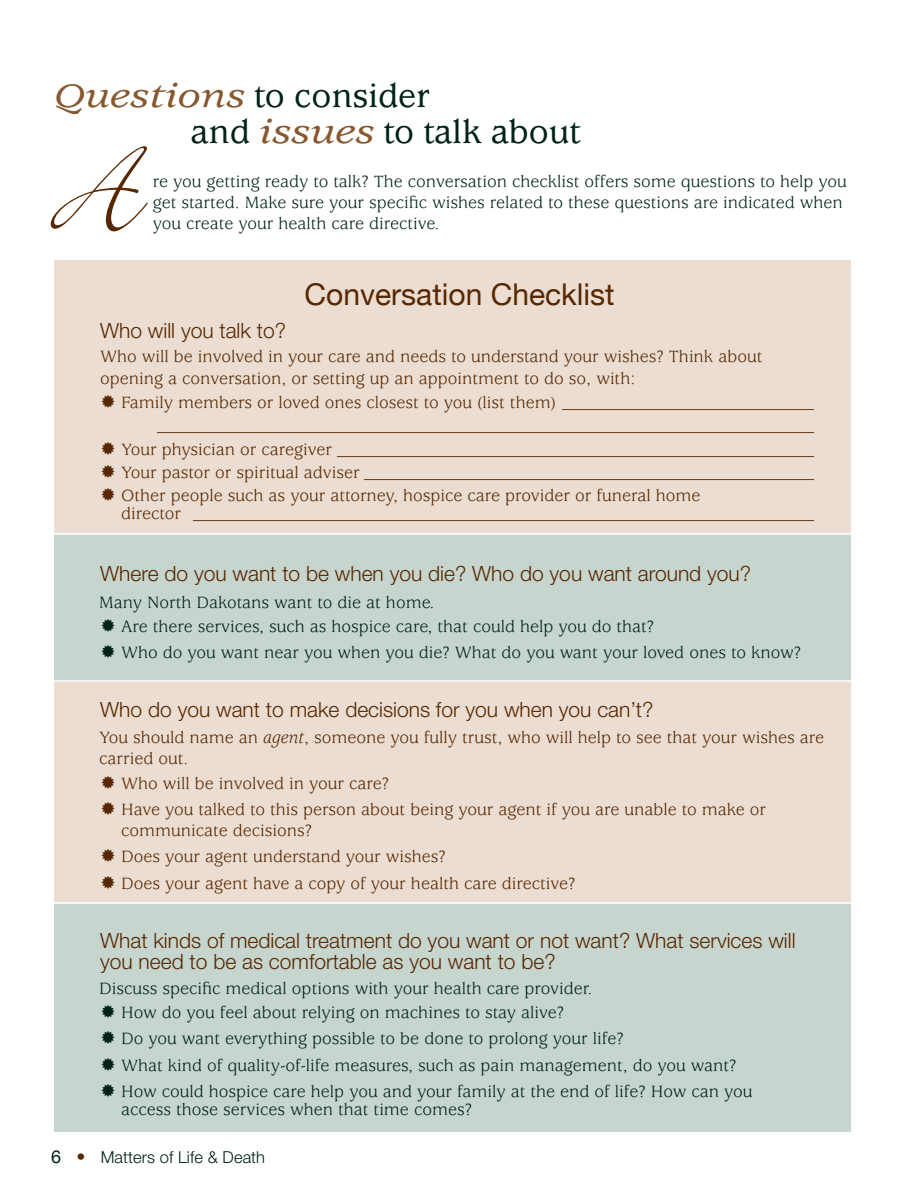
<style>
.page{position:relative;width:918px;height:1188px;background:#fff}
.page>*{position:absolute;margin:0;border:0;box-sizing:border-box;transform-origin:0 0}
.t1{font:131.7px "Bickley Script Plain";color:#572700}
.t2{font:500 36px/36px "Usherwood";color:#002316}
.t3{font:30px "Helvetica Neue";color:#572700}
.t4{font:300 21px/21px "Helvetica Neue";color:#572700}
.t5{font:18px/26.4px "Usherwood";color:#572700}
.t6{font:18px/21px "Usherwood";color:#002316}
.t7{font:300 16.5px "Helvetica Neue";letter-spacing:.005em;color:#002316}
.s1{font-style:italic;color:#87582e}
.s2{font-style:italic}
.s3{font-weight:400;font-size:18px}
.s4{font-size:18px;color:#572700}
</style>
<div class="page">
<div style="left:54px;top:260px;width:796px;height:870px;background:#ebddd1"></div>
<div style="left:54px;top:904px;width:796px;height:228px;background:#c7d5cf"></div>
<div style="left:54px;top:534px;width:796px;height:147px;background:#c7d5cf"></div>
<hr style="left:42px;top:533px;width:820px;height:2px;background:#fff">
<hr style="left:42px;top:680px;width:820px;height:2px;background:#fff">
<hr style="left:42px;top:902px;width:820px;height:2px;background:#fff">
<h2 class="t2" style="left:190px;top:81px;width:392px;text-indent:-136px"><span class="s1">Questions</span> to consider<br>and <span class="s1">issues</span> to talk about</h2>
<h1 class="t1" style="left:54px;top:102px;width:87px">A</h1>
<p class="t6" style="left:153px;top:173px;width:696px">re you getting ready to talk? The conversation checklist offers some questions to help you get started. Make sure your specific wishes related to these questions are indicated when you create your health care directive.</p>
<h3 class="t3" style="left:305px;top:277px;width:312px">Conversation Checklist</h3>
<p class="t4" style="left:100px;top:322px;width:187px">Who will you talk to?</p>
<p class="t5" style="left:100px;top:348px;width:664px;line-height:21.9px">Who will be involved in your care and needs to understand your wishes? Think about opening a conversation, or setting up an appointment to do so, with:</p>
<p class="t5" style="left:121px;top:391px;width:695px">Family members or loved ones closest to you (list them) ____________________________</p>
<p class="t5" style="left:157px;top:414px;width:659px">_________________________________________________________________________</p>
<p class="t5" style="left:121px;top:437px;width:695px">Your physician or caregiver _____________________________________________________</p>
<p class="t5" style="left:121px;top:461px;width:695px">Your pastor or spiritual adviser __________________________________________________</p>
<p class="t5" style="left:121px;top:484px;width:581px">Other people such as your attorney, hospice care provider or funeral home</p>
<p class="t5" style="left:121px;top:502px;width:694px">director _____________________________________________________________________</p>
<p class="t4" style="left:100px;top:565px;width:652px">Where do you want to be when you die? Who do you want around you?</p>
<p class="t6" style="left:121px;top:592px;width:534px;line-height:24.3px;text-indent:-22px">Many North Dakotans want to die at home.<br>Are there services, such as hospice care, that could help you do that?</p>
<p class="t6" style="left:121px;top:644px;width:681px">Who do you want near you when you die? What do you want your loved ones to know?</p>
<p class="t4" style="left:100px;top:701px;width:555px">Who do you want to make decisions for you when you can’t?</p>
<p class="t5" style="left:99px;top:729px;width:727px;line-height:21px">You should name an <span class="s2">agent</span>, someone you fully trust, who will help to see that your wishes are carried out.</p>
<p class="t5" style="left:121px;top:772px;width:646px">Who will be involved in your care?<br>Have you talked to this person about being your agent if you are unable to make or</p>
<p class="t5" style="left:121px;top:819px;width:456px">communicate decisions?<br>Does your agent understand your wishes?<br>Does your agent have a copy of your health care directive?</p>
<p class="t4" style="left:100px;top:932px;width:697px">What kinds of medical treatment do you want or not want? What services will you need to be as comfortable as you want to be?</p>
<p class="t6" style="left:99px;top:978px;width:495px;line-height:24.3px;text-align:center">Discuss specific medical options with your health care provider.<br>How do you feel about relying on machines to stay alive?</p>
<p class="t6" style="left:121px;top:1027px;width:633px;line-height:26.4px">Do you want everything possible to be done to prolong your life?<br>What kind of quality-of-life measures, such as pain management, do you want?<br>How could hospice care help you and your family at the end of life? How can you</p>
<p class="t6" style="left:121px;top:1101px;width:352px">access those services when that time comes?</p>
<p class="t7" style="left:51px;top:1151px;width:216px"><span class="s3">6</span> <span class="s4">•</span> Matters of Life &amp; Death</p>
</div>
